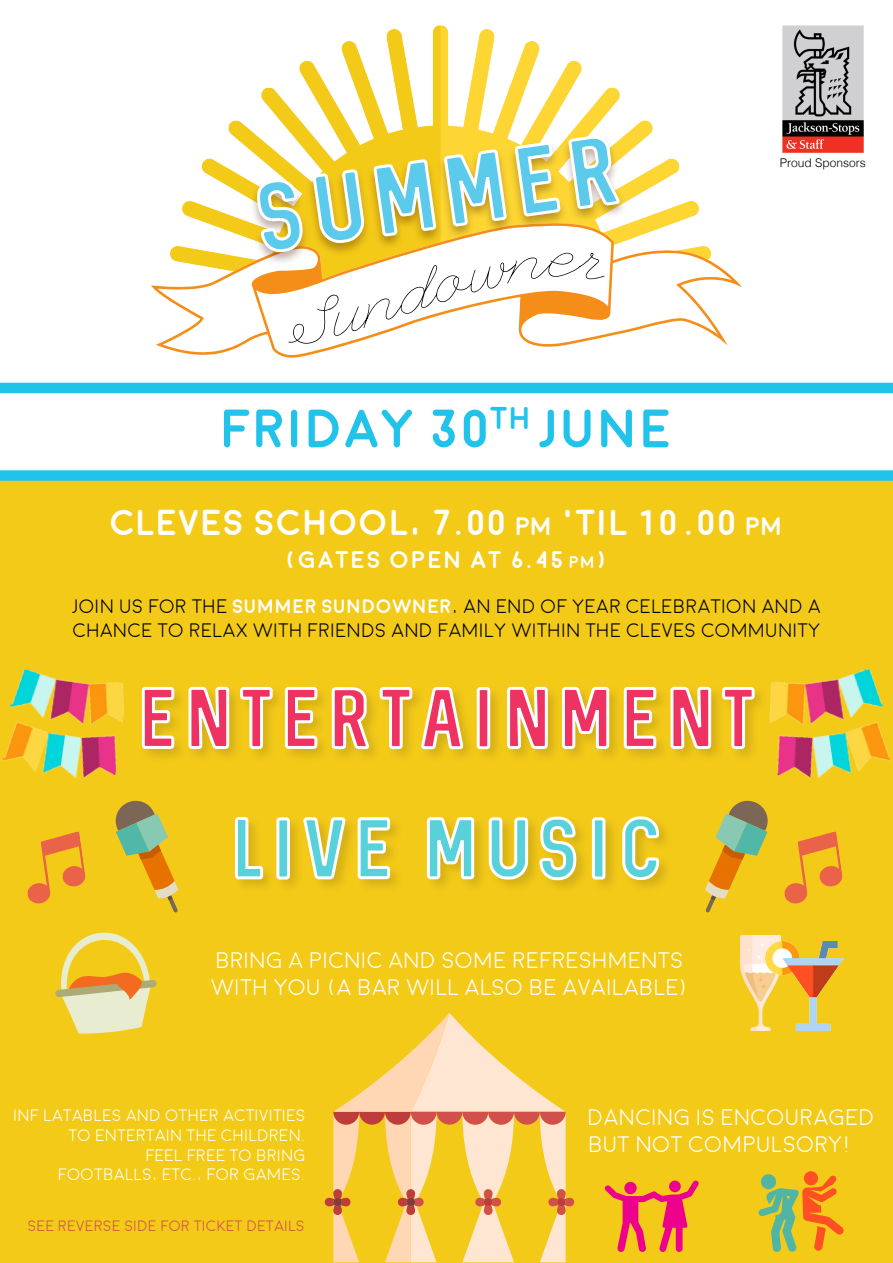
<style>
.page{position:relative;width:893px;height:1263px;background:#fff}
.page>*{position:absolute;margin:0;border:0;box-sizing:border-box;transform-origin:0 0}
.t1{font:78px "Sequel";color:#5ccaea}
.t2{font:67.5px "Sequel";letter-spacing:.15em;color:#ee3262}
.t3{font:67.5px "Sequel";letter-spacing:.15em;color:#59d1db}
.t4{font:700 54px "Moon";color:#22c3ea}
.t5{font:700 36px "Moon";color:#fff}
.t6{font:700 24px "Moon";letter-spacing:.05em;color:#fff}
.t7{font:300 22.5px/27px "Moon";color:#fff}
.t8{font:300 19.5px/23.4px "Moon";color:#000}
.t9{font:300 16.5px/19.8px "Moon";color:#fff;text-align:right}
.t10{font:300 15px "Moon";color:#d1504b}
.t11{font:300 12px "Helvetica";color:#000}
.s1{font-size:25.2px}
.s2{font-size:16.8px}
.s3{font-weight:700;color:#fff}
</style>
<div class="page">
<div style="left:0;top:476px;width:893px;height:787px;background:#f4ca19"></div>
<img style="left:182px;top:26px;width:517px;height:194px">
<svg style="left:151px;top:220px;width:591px;height:138px"></svg>
<div style="left:249px;top:134px;width:378px;height:132px;background:#4a1e00;opacity:.35"></div>
<svg style="left:255px;top:100px;width:367px;height:244px"></svg>
<svg style="left:0;top:383px;width:893px;height:98px"></svg>
<div style="left:139px;top:683px;width:631px;height:81px;background:#000;opacity:.13"></div>
<svg style="left:139px;top:684px;width:38px;height:67px"></svg>
<svg style="left:186px;top:684px;width:46px;height:67px"></svg>
<svg style="left:238px;top:684px;width:37px;height:68px"></svg>
<svg style="left:282px;top:684px;width:38px;height:67px"></svg>
<svg style="left:329px;top:683px;width:137px;height:81px"></svg>
<svg style="left:474px;top:684px;width:19px;height:67px"></svg>
<svg style="left:505px;top:684px;width:45px;height:67px"></svg>
<svg style="left:559px;top:684px;width:53px;height:67px"></svg>
<svg style="left:621px;top:684px;width:38px;height:67px"></svg>
<svg style="left:668px;top:684px;width:46px;height:67px"></svg>
<svg style="left:720px;top:684px;width:37px;height:68px"></svg>
<div style="left:232px;top:813px;width:442px;height:82px;background:#000;opacity:.13"></div>
<svg style="left:232px;top:814px;width:34px;height:68px"></svg>
<svg style="left:274px;top:815px;width:18px;height:67px"></svg>
<svg style="left:301px;top:813px;width:46px;height:82px"></svg>
<svg style="left:355px;top:815px;width:38px;height:66px"></svg>
<svg style="left:424px;top:815px;width:53px;height:67px"></svg>
<svg style="left:486px;top:815px;width:44px;height:66px"></svg>
<svg style="left:537px;top:814px;width:41px;height:68px"></svg>
<svg style="left:589px;top:815px;width:19px;height:67px"></svg>
<svg style="left:620px;top:814px;width:42px;height:68px"></svg>
<img style="left:765px;top:668px;width:126px;height:111px">
<img style="left:3px;top:669px;width:121px;height:110px">
<svg style="left:115px;top:800px;width:63px;height:113px"></svg>
<svg style="left:705px;top:800px;width:63px;height:113px"></svg>
<svg style="left:27px;top:831px;width:59px;height:73px"></svg>
<svg style="left:784px;top:831px;width:59px;height:73px"></svg>
<img style="left:741px;top:935px;width:39px;height:95px">
<img style="left:765px;top:941px;width:79px;height:89px">
<svg style="left:55px;top:932px;width:102px;height:102px"></svg>
<svg style="left:325px;top:1013px;width:249px;height:249px"></svg>
<svg style="left:605px;top:1180px;width:94px;height:72px"></svg>
<div style="left:804px;top:1171px;width:14px;height:14px;background:#ff5023;border-radius:50%"></div>
<svg style="left:758px;top:1175px;width:86px;height:77px"></svg>
<img style="left:782px;top:25px;width:82px;height:128px">
<h1 class="t1" style="left:251px;top:166px;width:363px;rotate:-8deg">SUMMER</h1>
<h3 class="t4" style="left:221px;top:402px;width:452px">FRIDAY 30<sup>TH</sup> JUNE</h3>
<p class="t11" style="left:780px;top:153px;width:88px">Proud Sponsors</p>
<h3 class="t5" style="left:111px;top:505px;width:673px">CLEVES SCHOOL, 7.00 <span class="s1">PM</span> ‘TIL 10.00 <span class="s1">PM</span></h3>
<p class="t6" style="left:284px;top:548px;width:326px">(GATES OPEN AT 6.45 <span class="s2">PM</span>)</p>
<p class="t8" style="left:72px;top:595px;width:750px">JOIN US FOR THE <span class="s3">SUMMER SUNDOWNER</span>, AN END OF YEAR CELEBRATION AND A<br>CHANCE TO RELAX WITH FRIENDS AND FAMILY WITHIN THE CLEVES COMMUNITY</p>
<h2 class="t2" style="left:139px;top:672px;width:616px">ENTERTAINMENT</h2>
<h2 class="t3" style="left:233px;top:802px;width:429px">LIVE MUSIC</h2>
<p class="t7" style="left:211px;top:947px;width:479px">BRING A PICNIC AND SOME REFRESHMENTS<br>WITH YOU (A BAR WILL ALSO BE AVAILABLE)</p>
<p class="t9" style="left:13px;top:1106px;width:294px">INF LATABLES AND OTHER ACTIVITIES<br>TO ENTERTAIN THE CHILDREN.<br>FEEL FREE TO BRING<br>FOOTBALLS, ETC., FOR GAMES.</p>
<p class="t10" style="left:28px;top:1218px;width:278px">SEE REVERSE SIDE FOR TICKET DETAILS</p>
<p class="t7" style="left:588px;top:1104px;width:288px">DANCING IS ENCOURAGED<br>BUT NOT COMPULSORY!</p>
</div>
